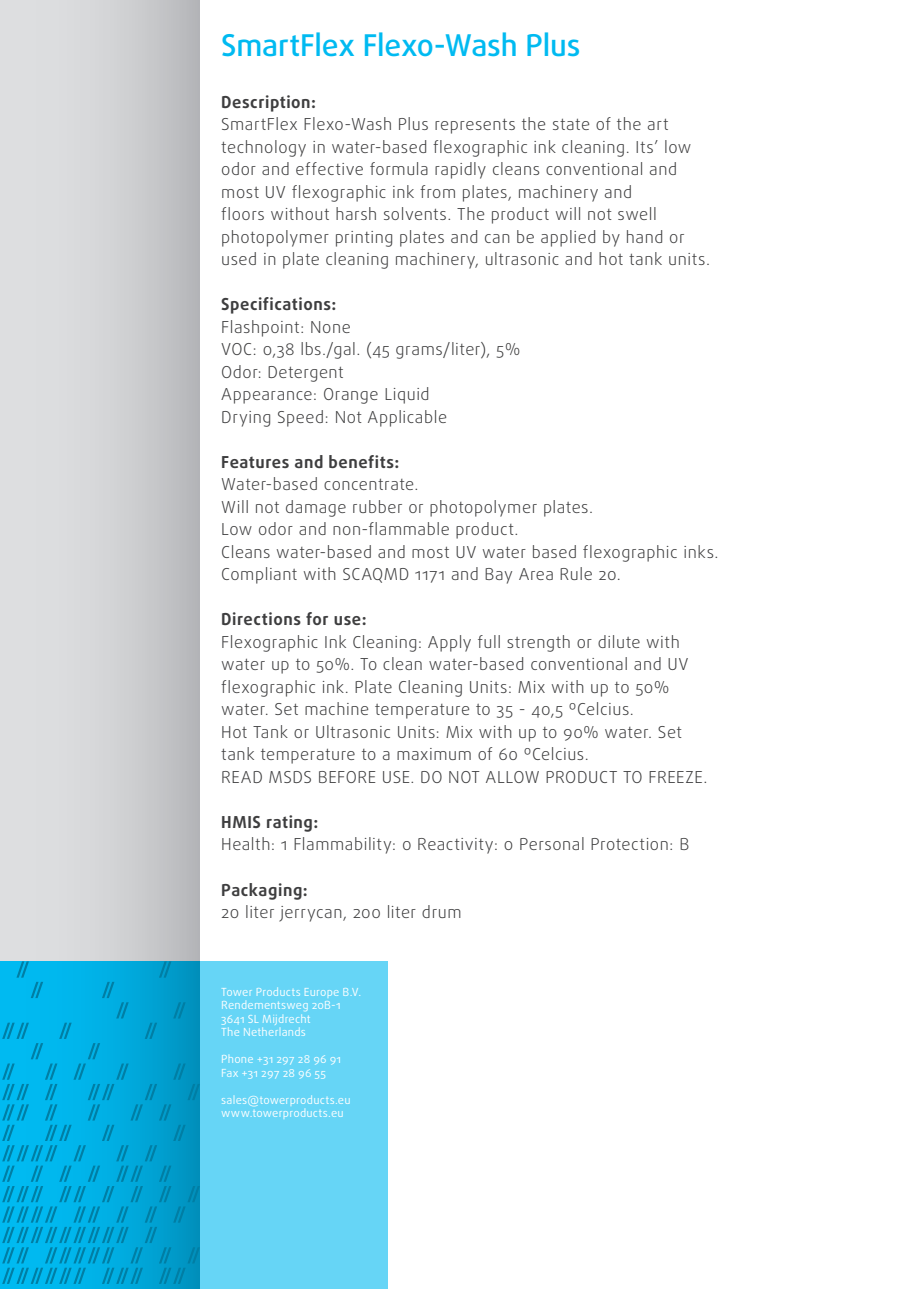
<style>
.page{position:relative;width:919px;height:1289px;background:#fff}
.page>*{position:absolute;margin:0;border:0;box-sizing:border-box;transform-origin:0 0}
.Voorpagina_Subkop{font:500 30px "Daxline Pro";letter-spacing:-.005em;color:#00baf1}
.Binnenwerk_Body_Opso{font:300 16.5px "Daxline Pro";letter-spacing:.035em;color:#3e3e3f}
.Binnenwerk_Body_Opso-2{font:700 16.5px "Daxline Pro";letter-spacing:.035em;color:#3e3e3f}
.Achterpagina_Adres_W{font:11.25px "Daxline Pro";letter-spacing:.02em;color:#fff}
</style>
<div class="page">
<div style="left:0;top:0;width:200px;height:961px;background:linear-gradient(to right,#e6e7e8,#bcbdc0)"></div>
<svg style="left:0;top:961px;width:200px;height:327px;background:#00b0e4"></svg>
<svg style="left:2px;top:961px;width:198px;height:322px;background:#00a6d8"></svg>
<div style="left:200px;top:961px;width:187px;height:327px;background:#66d5f6"></div>
<p class="Voorpagina_Subkop" style="left:221px;top:25px;width:361px">SmartFlex Flexo-Wash Plus</p>
<p class="Binnenwerk_Body_Opso-2" style="left:221px;top:91px;width:96px">Description:</p>
<p class="Binnenwerk_Body_Opso" style="left:221px;top:113px;width:449px">SmartFlex Flexo-Wash Plus represents the state of the art</p>
<p class="Binnenwerk_Body_Opso" style="left:221px;top:136px;width:471px">technology in water-based flexographic ink cleaning. Its’ low</p>
<p class="Binnenwerk_Body_Opso" style="left:221px;top:158px;width:457px">odor and effective formula rapidly cleans conventional and</p>
<p class="Binnenwerk_Body_Opso" style="left:221px;top:181px;width:412px">most UV flexographic ink from plates, machinery and</p>
<p class="Binnenwerk_Body_Opso" style="left:221px;top:203px;width:437px">floors without harsh solvents. The product will not swell</p>
<p class="Binnenwerk_Body_Opso" style="left:221px;top:226px;width:465px">photopolymer printing plates and can be applied by hand or</p>
<p class="Binnenwerk_Body_Opso" style="left:221px;top:248px;width:490px">used in plate cleaning machinery, ultrasonic and hot tank units.</p>
<p class="Binnenwerk_Body_Opso-2" style="left:221px;top:293px;width:117px">Specifications:</p>
<p class="Binnenwerk_Body_Opso" style="left:221px;top:316px;width:131px">Flashpoint: None</p>
<p class="Binnenwerk_Body_Opso" style="left:221px;top:338px;width:301px">VOC: 0,38 lbs./gal. (45 grams/liter), 5%</p>
<p class="Binnenwerk_Body_Opso" style="left:221px;top:361px;width:124px">Odor: Detergent</p>
<p class="Binnenwerk_Body_Opso" style="left:221px;top:383px;width:210px">Appearance: Orange Liquid</p>
<p class="Binnenwerk_Body_Opso" style="left:221px;top:406px;width:227px">Drying Speed: Not Applicable</p>
<p class="Binnenwerk_Body_Opso-2" style="left:221px;top:451px;width:180px">Features and benefits:</p>
<p class="Binnenwerk_Body_Opso" style="left:221px;top:473px;width:199px">Water-based concentrate.</p>
<p class="Binnenwerk_Body_Opso" style="left:221px;top:496px;width:373px">Will not damage rubber or photopolymer plates.</p>
<p class="Binnenwerk_Body_Opso" style="left:221px;top:518px;width:299px">Low odor and non-flammable product.</p>
<p class="Binnenwerk_Body_Opso" style="left:221px;top:541px;width:499px">Cleans water-based and most UV water based flexographic inks.</p>
<p class="Binnenwerk_Body_Opso" style="left:221px;top:563px;width:401px">Compliant with SCAQMD 1171 and Bay Area Rule 20.</p>
<p class="Binnenwerk_Body_Opso-2" style="left:221px;top:608px;width:147px">Directions for use:</p>
<p class="Binnenwerk_Body_Opso" style="left:221px;top:631px;width:460px">Flexographic Ink Cleaning: Apply full strength or dilute with</p>
<p class="Binnenwerk_Body_Opso" style="left:221px;top:653px;width:469px">water up to 50%. To clean water-based conventional and UV</p>
<p class="Binnenwerk_Body_Opso" style="left:221px;top:676px;width:449px">flexographic ink. Plate Cleaning Units: Mix with up to 50%</p>
<p class="Binnenwerk_Body_Opso" style="left:221px;top:698px;width:414px">water. Set machine temperature to 35 - 40,5 ºCelcius.</p>
<p class="Binnenwerk_Body_Opso" style="left:221px;top:721px;width:462px">Hot Tank or Ultrasonic Units: Mix with up to 90% water. Set</p>
<p class="Binnenwerk_Body_Opso" style="left:221px;top:743px;width:369px">tank temperature to a maximum of 60 ºCelcius.</p>
<p class="Binnenwerk_Body_Opso" style="left:221px;top:766px;width:487px">READ MSDS BEFORE USE. DO NOT ALLOW PRODUCT TO FREEZE.</p>
<p class="Binnenwerk_Body_Opso-2" style="left:221px;top:811px;width:99px">HMIS rating:</p>
<p class="Binnenwerk_Body_Opso" style="left:221px;top:833px;width:469px">Health: 1 Flammability: 0 Reactivity: 0 Personal Protection: B</p>
<p class="Binnenwerk_Body_Opso-2" style="left:221px;top:878px;width:88px">Packaging:</p>
<p class="Binnenwerk_Body_Opso" style="left:221px;top:901px;width:242px">20 liter jerrycan, 200 liter drum</p>
<p class="Achterpagina_Adres_W" style="left:221px;top:984px;width:141px">Tower Products Europe B.V.</p>
<p class="Achterpagina_Adres_W" style="left:221px;top:997px;width:121px">Rendementsweg 20B-1</p>
<p class="Achterpagina_Adres_W" style="left:221px;top:1011px;width:91px">3641 SL Mijdrecht</p>
<p class="Achterpagina_Adres_W" style="left:221px;top:1024px;width:86px">The Netherlands</p>
<p class="Achterpagina_Adres_W" style="left:221px;top:1051px;width:122px">Phone +31 297 28 96 91</p>
<p class="Achterpagina_Adres_W" style="left:221px;top:1065px;width:106px">Fax +31 297 28 96 55</p>
<p class="Achterpagina_Adres_W" style="left:221px;top:1092px;width:131px">sales@towerproducts.eu</p>
<p class="Achterpagina_Adres_W" style="left:221px;top:1105px;width:124px">www.towerproducts.eu</p>
</div>
